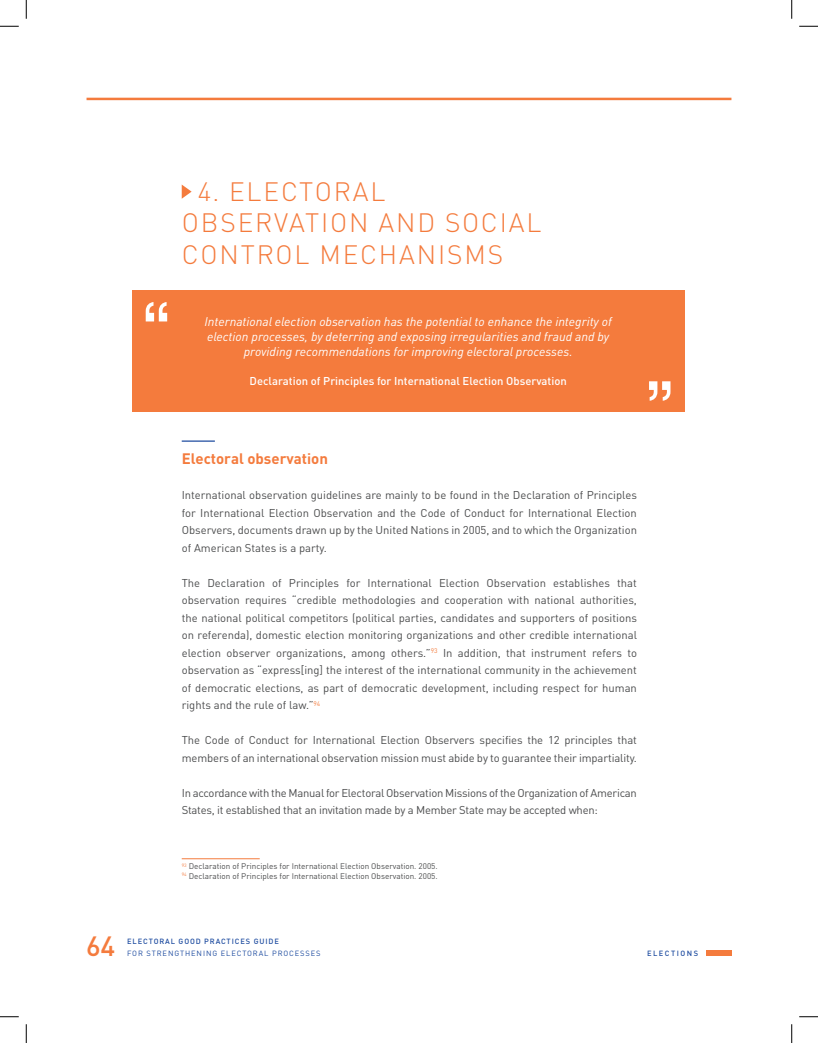
<style>
.page{position:relative;width:818px;height:1043px;background:#fff}
.page>*{position:absolute;margin:0;border:0;box-sizing:border-box;transform-origin:0 0}
.t1{font:83.75px "Chalet London Nineteen Sixty";color:#fff}
.t2{font:500 27.5px "DIN Pro";color:#f47b3d}
.t3{font:300 26.25px/31.5px "DIN Pro";letter-spacing:.07em;color:#f47b3d}
.t4{font:700 15px "DIN Pro";color:#f47b3d}
.t5{font:italic 12.5px/15px "DIN Pro";color:#fff;text-align:center}
.t6{font:11.25px/17.5px "DIN Pro";letter-spacing:-.01em;color:#4b4c4d;text-align:justify}
.t7{font:500 11.25px "DIN Pro";color:#fff}
.t8{font:8.12px/9.8px "DIN Pro";color:#4b4c4d}
.t9{font:7.5px "DIN Pro";letter-spacing:.12em;color:#1e4ca0}
.t10{font:500 7.5px "DIN Pro";letter-spacing:.12em;color:#1e4ca0}
.t11{font:500 7.5px "DIN Pro";letter-spacing:.2em;color:#1e4ca0}
</style>
<div class="page">
<div style="left:706px;top:950px;width:25px;height:5px;background:#f47b3d"></div>
<hr style="left:86px;top:98px;width:645px;height:2px;background:#f47b3d">
<svg style="left:182px;top:185px;width:10px;height:14px"></svg>
<hr style="left:182px;top:440px;width:33px;height:2px;background:#1e4ca0">
<div style="left:132px;top:290px;width:552px;height:122px;background:#f47b3d"></div>
<hr style="left:182px;top:858px;width:78px;height:1px;background:#f47b3d">
<svg style="left:0;top:25px;width:19px;height:2px"></svg>
<svg style="left:799px;top:25px;width:19px;height:2px"></svg>
<svg style="left:0;top:1016px;width:19px;height:1px"></svg>
<svg style="left:799px;top:1016px;width:19px;height:1px"></svg>
<svg style="left:25px;top:0;width:2px;height:19px"></svg>
<svg style="left:25px;top:1024px;width:2px;height:18px"></svg>
<svg style="left:791px;top:0;width:1px;height:19px"></svg>
<svg style="left:791px;top:1024px;width:1px;height:18px"></svg>
<h1 class="t1" style="left:142px;top:280px;width:30px">“</h1>
<h3 class="t3" style="left:182px;top:173px;width:361px;text-indent:16px">4. ELECTORAL<br>OBSERVATION AND SOCIAL<br>CONTROL MECHANISMS</h3>
<p class="t5" style="left:204px;top:313px;width:409px">International election observation has the potential to enhance the integrity of election processes, by deterring and exposing irregularities and fraud and by providing recommendations for improving electoral processes.</p>
<p class="t7" style="left:249px;top:372px;width:319px">Declaration of Principles for International Election Observation</p>
<h1 class="t1" style="left:674px;top:422px;width:30px;rotate:-180deg">“</h1>
<h3 class="t4" style="left:182px;top:446px;width:148px">Electoral observation</h3>
<p class="t6" style="left:182px;top:485px;width:457px">International observation guidelines are mainly to be found in the Declaration of Principles for International Election Observation and the Code of Conduct for International Election Observers, documents drawn up by the United Nations in 2005, and to which the Organization of American States is a party.</p>
<p class="t6" style="left:182px;top:573px;width:456px">The Declaration of Principles for International Election Observation establishes that observation requires “credible methodologies and cooperation with national authorities, the national political competitors (political parties, candidates and supporters of positions on referenda), domestic election monitoring organizations and other credible international election observer organizations, among others.”<sup>93</sup> In addition, that instrument refers to observation as “express[ing] the interest of the international community in the achievement of democratic elections, as part of democratic development, including respect for human rights and the rule of law.”<sup>94</sup></p>
<p class="t6" style="left:182px;top:730px;width:457px">The Code of Conduct for International Election Observers specifies the 12 principles that members of an international observation mission must abide by to guarantee their impartiality.</p>
<p class="t6" style="left:182px;top:783px;width:456px">In accordance with the Manual for Electoral Observation Missions of the Organization of American<br>States, it established that an invitation made by a Member State may be accepted when:</p>
<p class="t8" style="left:182px;top:860px;width:257px"><sup>93</sup> Declaration of Principles for International Election Observation. 2005.<br><sup>94</sup> Declaration of Principles for International Election Observation. 2005.</p>
<h2 class="t2" style="left:86px;top:923px;width:30px">64</h2>
<p class="t10" style="left:127px;top:934px;width:153px">ELECTORAL GOOD PRACTICES GUIDE</p>
<p class="t9" style="left:127px;top:947px;width:195px">FOR STRENGTHENING ELECTORAL PROCESSES</p>
<p class="t11" style="left:647px;top:947px;width:52px">ELECTIONS</p>
</div>
